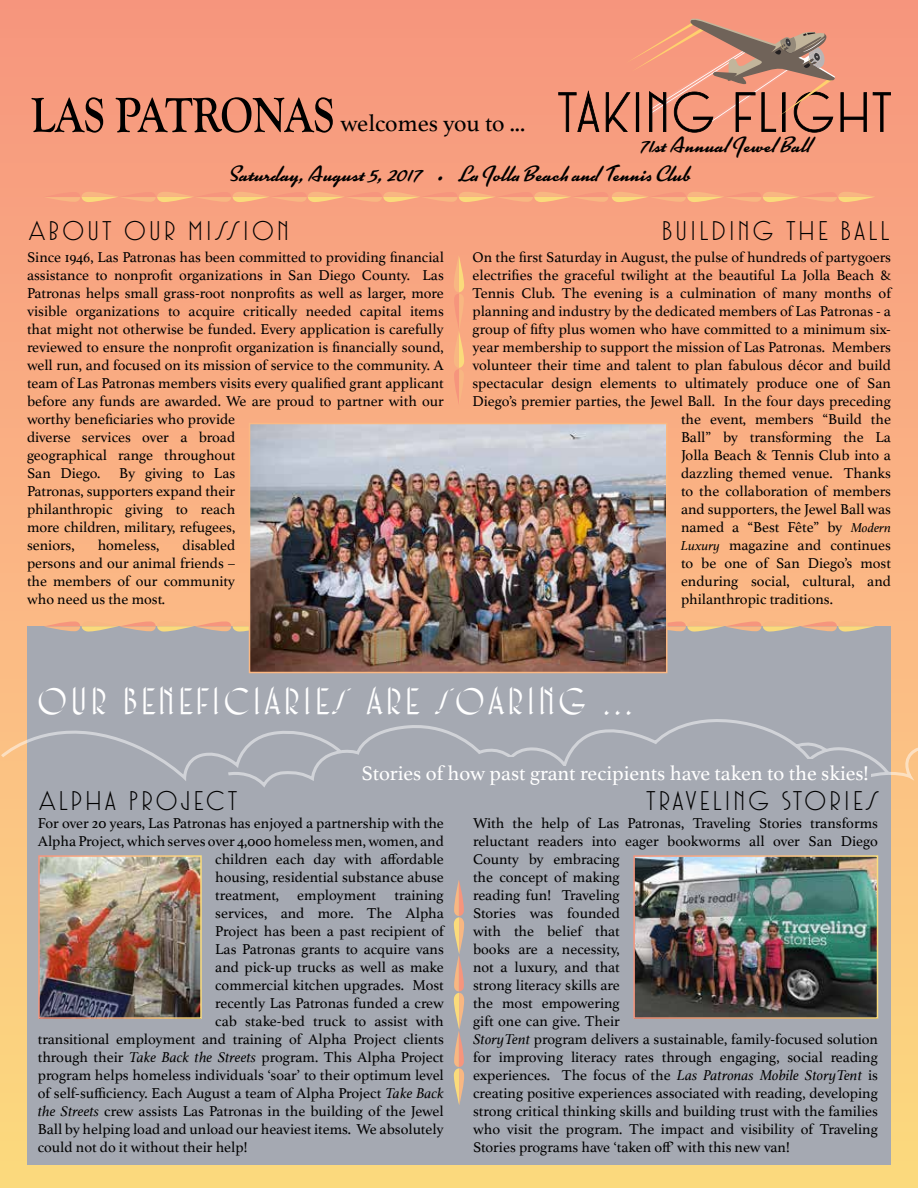
<style>
.page{position:relative;width:918px;height:1188px;background:#fff}
.page>*{position:absolute;margin:0;border:0;box-sizing:border-box;transform-origin:0 0}
.t1{font:36px "Core Deco A2";color:#fff}
.t2{font:27px "Core Deco";color:#000}
.t3{font:24px "Athelas";color:#000}
.t4{font:21.75px/29.8px "Kinescope";letter-spacing:.05em;color:#000}
.t5{font:21px "Athelas";color:#fff}
.t6{font:15px/18px "Athelas";color:#000}
.s1{font-style:italic;font-size:13.5px}
.s2{font-style:italic}
</style>
<div class="page">
<div style="left:0;top:0;width:918px;height:1188px;background:linear-gradient(to bottom,#f89580,#f9d983)"></div>
<svg style="left:558px;top:90px;width:41px;height:42px;background:#b6725d"></svg>
<svg style="left:873px;top:92px;width:18px;height:40px"></svg>
<svg style="left:606px;top:16px;width:261px;height:117px;background:#d58a73"></svg>
<div style="left:27px;top:626px;width:863px;height:539px;background:#a5a9b2"></div>
<svg style="left:453px;top:880px;width:12px;height:225px"></svg>
<svg style="left:1px;top:719px;width:917px;height:68px"></svg>
<div style="left:360px;top:766px;width:510px;height:12px;background:#a5a9b2"></div>
<div style="left:375px;top:756px;width:126px;height:10px;background:#a5a9b2"></div>
<div style="left:649px;top:753px;width:146px;height:14px;background:#a5a9b2"></div>
<div style="left:499px;top:758px;width:15px;height:9px;background:#a5a9b2"></div>
<div style="left:793px;top:759px;width:20px;height:11px;background:#a5a9b2"></div>
<div style="left:782px;top:758px;width:20px;height:11px;background:#a5a9b2"></div>
<svg style="left:44px;top:620px;width:831px;height:12px"></svg>
<svg style="left:32px;top:97px;width:71px;height:36px;background:#af6e59"></svg>
<svg style="left:116px;top:97px;width:217px;height:36px;background:#aa6b57"></svg>
<svg style="left:44px;top:190px;width:831px;height:13px;background:#f7aa7f"></svg>
<img style="left:252px;top:426px;width:413px;height:244px">
<div style="left:249px;top:423px;width:419px;height:250px;border:2px solid #fbb883"></div>
<svg style="left:452px;top:255px;width:13px;height:151px;background:#f8af80"></svg>
<img style="left:41px;top:858px;width:158px;height:158px">
<img style="left:636px;top:858px;width:239px;height:158px">
<h3 class="t3" style="left:340px;top:104px;width:186px">welcomes you to ...</h3>
<h3 class="t4" style="left:228px;top:130px;width:584px;text-indent:411px">71st Annual Jewel Ball<br>Saturday, August 5, 2017 • La Jolla Beach and Tennis Club</h3>
<h2 class="t2" style="left:27px;top:214px;width:265px">ABOUT OUR MISSION</h2>
<h2 class="t2" style="left:660px;top:214px;width:232px">BUILDING THE BALL</h2>
<p class="t6" style="left:27px;top:248px;width:418px">Since 1946, Las Patronas has been committed to providing financial assistance to nonprofit organizations in San Diego County. Las Patronas helps small grass-root nonprofits as well as larger, more visible organizations to acquire critically needed capital items that might not otherwise be funded. Every application is carefully reviewed to ensure the nonprofit organization is financially sound, well run, and focused on its mission of service to the community. A team of Las Patronas members visits every qualified grant applicant before any funds are awarded. We are proud to partner with our worthy beneficiaries who provide<br>diverse services over a broad<br>geographical range throughout<br>San Diego.</p>
<p class="t6" style="left:27px;top:464px;width:210px;text-align:justify;text-indent:92px">By giving to Las Patronas, supporters expand their philanthropic giving to reach more children, military, refugees, seniors,</p>
<p class="t6" style="left:27px;top:536px;width:210px;text-align:justify;text-indent:156px">disabled persons and our animal friends – the members of our community who need us the most.</p>
<p class="t6" style="left:98px;top:536px;width:63px">homeless,</p>
<p class="t6" style="left:472px;top:248px;width:420px">On the first Saturday in August, the pulse of hundreds of partygoers</p>
<p class="t6" style="left:472px;top:266px;width:420px">electrifies the graceful twilight at the beautiful La Jolla Beach &amp;</p>
<p class="t6" style="left:472px;top:284px;width:420px">Tennis Club. The evening is a culmination of many months of</p>
<p class="t6" style="left:472px;top:302px;width:420px">planning and industry by the dedicated members of Las Patronas - a</p>
<p class="t6" style="left:472px;top:320px;width:420px">group of fifty plus women who have committed to a minimum six-</p>
<p class="t6" style="left:472px;top:338px;width:420px">year membership to support the mission of Las Patronas. Members</p>
<p class="t6" style="left:472px;top:356px;width:420px">volunteer their time and talent to plan fabulous décor and build</p>
<p class="t6" style="left:472px;top:374px;width:420px">spectacular design elements to ultimately produce one of San</p>
<p class="t6" style="left:472px;top:392px;width:420px">Diego’s premier parties, the Jewel Ball. In the four days preceding</p>
<p class="t6" style="left:681px;top:410px;width:212px">the event, members “Build the</p>
<p class="t6" style="left:681px;top:428px;width:211px">Ball” by transforming the La</p>
<p class="t6" style="left:681px;top:446px;width:212px">Jolla Beach &amp; Tennis Club into a</p>
<p class="t6" style="left:681px;top:464px;width:211px">dazzling themed venue. Thanks</p>
<p class="t6" style="left:681px;top:482px;width:212px">to the collaboration of members</p>
<p class="t6" style="left:681px;top:500px;width:212px">and supporters, the Jewel Ball was</p>
<p class="t6" style="left:681px;top:518px;width:212px">named a “Best Fête” by <span class="s1">Modern</span></p>
<p class="t6" style="left:681px;top:536px;width:212px"><span class="s1">Luxury</span> magazine and continues</p>
<p class="t6" style="left:681px;top:554px;width:211px">to be one of San Diego’s most</p>
<p class="t6" style="left:681px;top:572px;width:212px">enduring social, cultural, and</p>
<p class="t6" style="left:681px;top:590px;width:154px">philanthropic traditions.</p>
<h1 class="t1" style="left:38px;top:679px;width:600px">OUR BENEFICIARIES ARE SOARING ...</h1>
<h2 class="t2" style="left:38px;top:784px;width:203px">ALPHA PROJECT</h2>
<h3 class="t5" style="left:362px;top:756px;width:509px">Stories of how past grant recipients have taken to the skies!</h3>
<h2 class="t2" style="left:645px;top:784px;width:237px">TRAVELING STORIES</h2>
<p class="t6" style="left:38px;top:813px;width:408px">For over 20 years, Las Patronas has enjoyed a partnership with the</p>
<p class="t6" style="left:38px;top:831px;width:408px">Alpha Project, which serves over 4,000 homeless men, women, and</p>
<p class="t6" style="left:215px;top:849px;width:230px">children each day with affordable</p>
<p class="t6" style="left:215px;top:867px;width:230px">housing, residential substance abuse</p>
<p class="t6" style="left:215px;top:885px;width:230px">treatment, employment training</p>
<p class="t6" style="left:215px;top:903px;width:230px">services, and more. The Alpha</p>
<p class="t6" style="left:215px;top:921px;width:230px">Project has been a past recipient of</p>
<p class="t6" style="left:215px;top:939px;width:230px">Las Patronas grants to acquire vans</p>
<p class="t6" style="left:215px;top:957px;width:230px">and pick-up trucks as well as make</p>
<p class="t6" style="left:215px;top:975px;width:230px">commercial kitchen upgrades. Most</p>
<p class="t6" style="left:215px;top:993px;width:230px">recently Las Patronas funded a crew</p>
<p class="t6" style="left:215px;top:1011px;width:230px">cab stake-bed truck to assist with</p>
<p class="t6" style="left:38px;top:1029px;width:408px">transitional employment and training of Alpha Project clients</p>
<p class="t6" style="left:38px;top:1047px;width:408px">through their <span class="s2">Take Back the Streets</span> program. This Alpha Project</p>
<p class="t6" style="left:38px;top:1065px;width:408px">program helps homeless individuals ‘soar’ to their optimum level</p>
<p class="t6" style="left:38px;top:1083px;width:408px">of self-sufficiency. Each August a team of Alpha Project <span class="s2">Take Back</span></p>
<p class="t6" style="left:38px;top:1101px;width:408px"><span class="s2">the Streets</span> crew assists Las Patronas in the building of the Jewel</p>
<p class="t6" style="left:38px;top:1119px;width:408px">Ball by helping load and unload our heaviest items. We absolutely</p>
<p class="t6" style="left:38px;top:1137px;width:211px">could not do it without their help!</p>
<p class="t6" style="left:473px;top:813px;width:407px">With the help of Las Patronas, Traveling Stories transforms reluctant readers into eager bookworms all over San Diego County by embracing<br>the concept of making<br>reading fun! Traveling<br>Stories was founded<br>with the belief that<br>books are a necessity,<br>not a luxury, and that<br>strong literacy skills are<br>the most empowering<br>gift one can give. Their<br><span class="s2">StoryTent</span> program delivers a sustainable, family-focused solution for improving literacy rates through engaging, social reading experiences. The focus of the <span class="s2">Las Patronas Mobile StoryTent</span> is creating positive experiences associated with reading, developing strong critical thinking skills and building trust with the families who visit the program. The impact and visibility of Traveling Stories programs have ‘taken off’ with this new van!</p>
</div>
